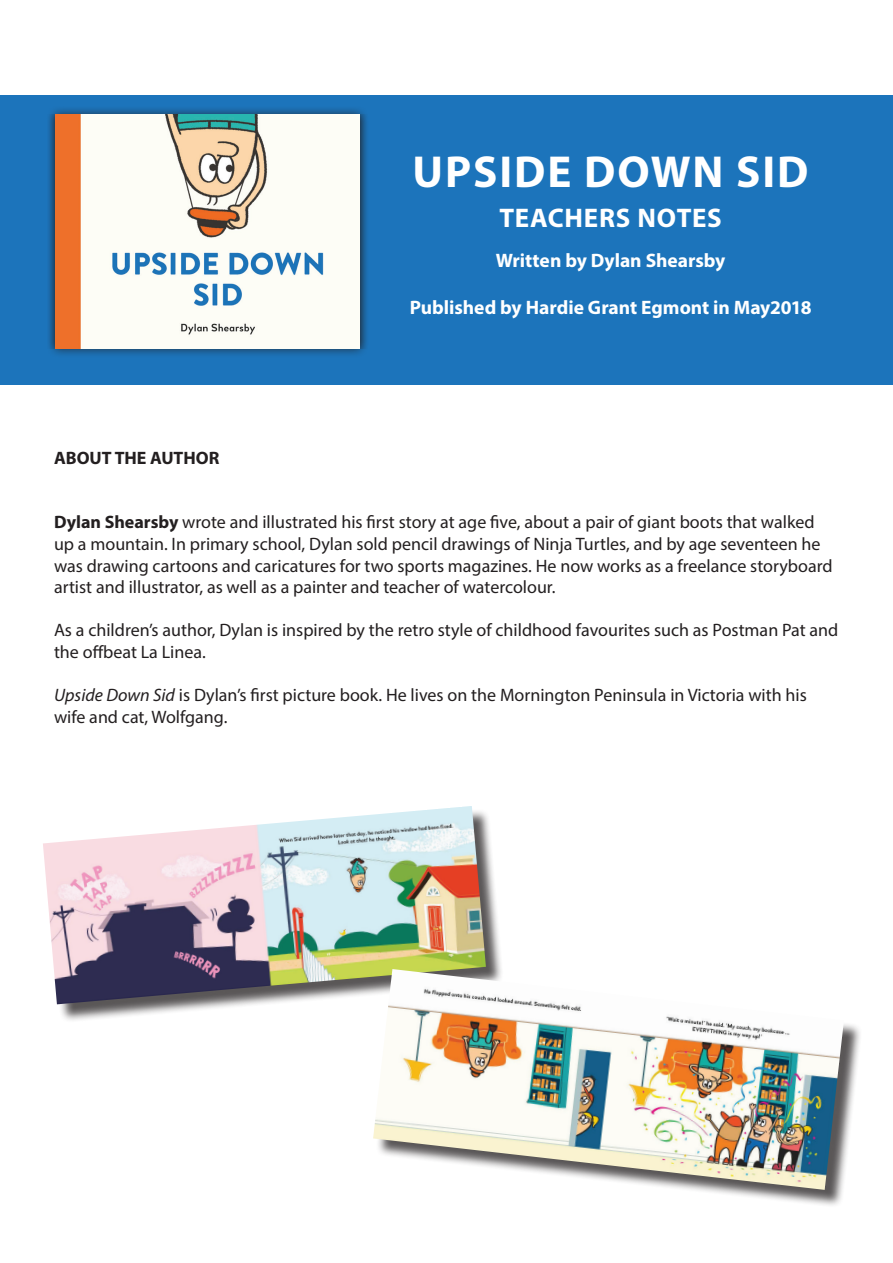
<style>
.page{position:relative;width:893px;height:1263px;background:#fff}
.page>*{position:absolute;margin:0;border:0;box-sizing:border-box;transform-origin:0 0}
.t1{font:700 45px "Myriad Pro";letter-spacing:.045em;color:#fff}
.t2{font:700 27px "Myriad Pro";letter-spacing:.025em;color:#fff}
.t3{font:700 19.5px "Myriad Pro";color:#fff}
.t4{font:18px/21.6px "Myriad Pro";color:#231f20}
.t5{font:700 18px "Myriad Pro";color:#231f20}
.s1{font-weight:700}
.s2{font-style:italic}
</style>
<div class="page">
<div style="left:0;top:95px;width:893px;height:289px;background:#1c74bb"></div>
<div style="left:46px;top:106px;width:323px;height:252px;background:#231f20;opacity:.75"></div>
<div style="left:46px;top:115px;width:323px;height:233px;background:#231f20;opacity:.75"></div>
<img style="left:56px;top:115px;width:303px;height:233px">
<div style="left:46px;top:809px;width:458px;height:213px;background:#231f20;opacity:.75"></div>
<img style="left:43px;top:806px;width:443px;height:198px">
<div style="left:376px;top:972px;width:486px;height:236px;background:#231f20;opacity:.75"></div>
<img style="left:373px;top:969px;width:471px;height:221px">
<p class="t5" style="left:54px;top:446px;width:167px">ABOUT THE AUTHOR</p>
<h1 class="t1" style="left:413px;top:143px;width:397px">UPSIDE DOWN SID</h1>
<h2 class="t2" style="left:499px;top:201px;width:224px">TEACHERS NOTES</h2>
<p class="t3" style="left:496px;top:248px;width:231px">Written by Dylan Shearsby</p>
<p class="t3" style="left:410px;top:295px;width:403px">Published by Hardie Grant Egmont in May2018</p>
<p class="t4" style="left:54px;top:511px;width:780px"><span class="s1">Dylan Shearsby</span> wrote and illustrated his first story at age five, about a pair of giant boots that walked up a mountain. In primary school, Dylan sold pencil drawings of Ninja Turtles, and by age seventeen he was drawing cartoons and caricatures for two sports magazines. He now works as a freelance storyboard artist and illustrator, as well as a painter and teacher of watercolour.</p>
<p class="t4" style="left:54px;top:619px;width:786px">As a children’s author, Dylan is inspired by the retro style of childhood favourites such as Postman Pat and the offbeat La Linea.</p>
<p class="t4" style="left:54px;top:684px;width:754px"><span class="s2">Upside Down Sid</span> is Dylan’s first picture book. He lives on the Mornington Peninsula in Victoria with his wife and cat, Wolfgang.</p>
</div>
